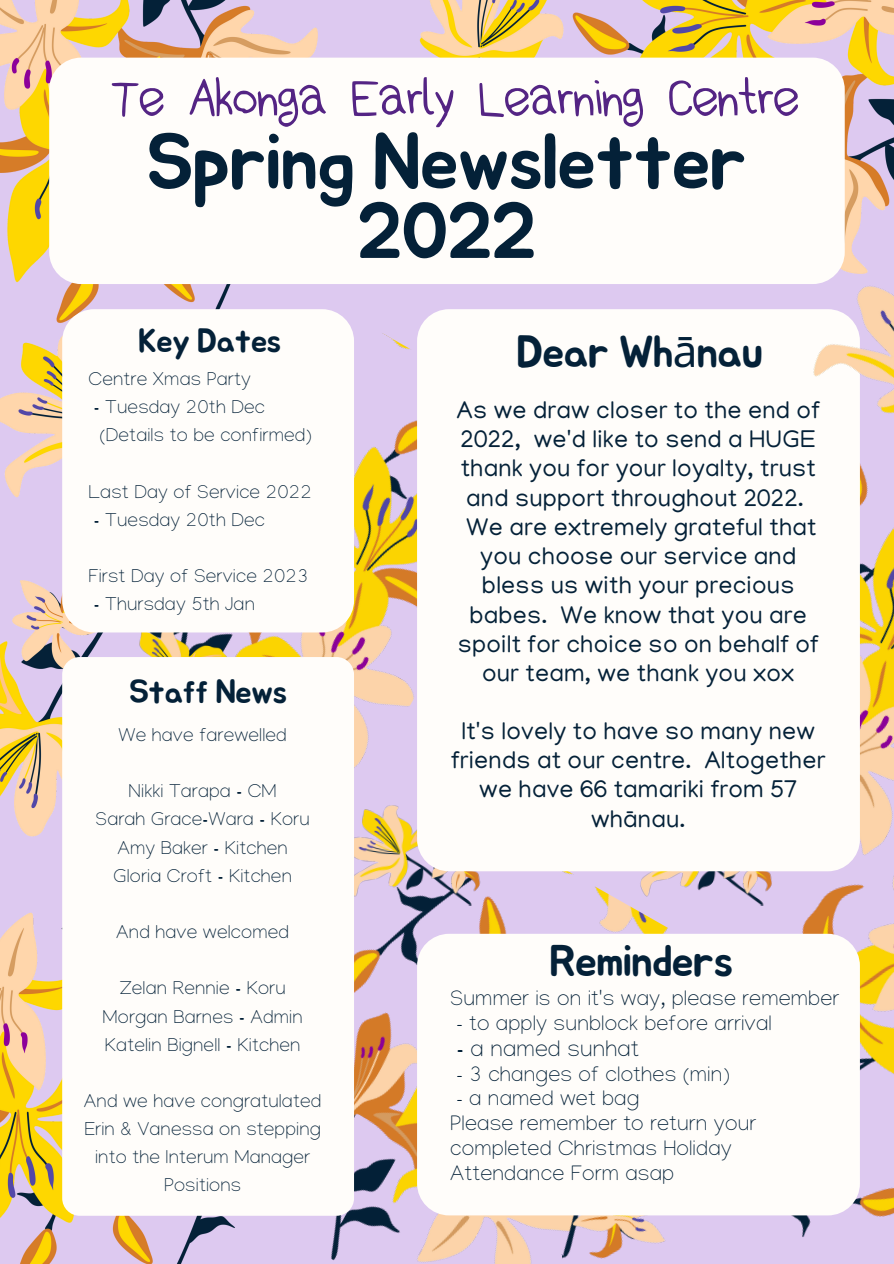
<style>
.page{position:relative;width:894px;height:1264px;background:#fff}
.page>*{position:absolute;margin:0;border:0;box-sizing:border-box;transform-origin:0 0}
.t1{font:78.6px/69.8px "Jua";letter-spacing:-.025em;color:#042138;text-align:center}
.t2{font:59.25px "Kid Sans";color:#542484}
.t3{font:44.25px "Jua";letter-spacing:-.025em;color:#042138}
.t4{font:33px "Jua";letter-spacing:-.025em;color:#042138}
.t5{font:24.75px/29.2px "Manjari";letter-spacing:.01em;color:#042138;text-align:center}
.t6{font:100 23.25px "Manjari";letter-spacing:.01em;color:#042138}
.t7{font:100 21.75px/24.8px "Manjari";letter-spacing:.01em;color:#042138}
.t8{font:100 19.35px/28.2px "Manjari";letter-spacing:.01em;color:#042138;text-align:center}
.s1{font-family:"Noto Sans"}
</style>
<div class="page">
<img style="left:302px;top:284px;width:261px;height:496px">
<img style="left:0;top:0;width:317px;height:499px">
<img style="left:859px;top:596px;width:34px;height:224px">
<img style="left:396px;top:0;width:376px;height:58px">
<div style="left:49px;top:58px;width:795px;height:226px;background:#fffdfa;border-radius:32px"></div>
<img style="left:275px;top:780px;width:204px;height:483px">
<img style="left:354px;top:797px;width:125px;height:112px">
<div style="left:417px;top:309px;width:442px;height:562px;background:#fffdfa;border-radius:32px"></div>
<img style="left:0;top:876px;width:275px;height:387px">
<img style="left:124px;top:632px;width:178px;height:25px">
<img style="left:0;top:499px;width:124px;height:377px">
<div style="left:62px;top:657px;width:292px;height:558px;background:#fffdfa;border-radius:18px"></div>
<img style="left:479px;top:820px;width:414px;height:443px">
<div style="left:62px;top:309px;width:292px;height:323px;background:#fffdfa;border-radius:32px"></div>
<div style="left:417px;top:933px;width:442px;height:282px;background:#fffdfa;border-radius:32px"></div>
<img style="left:772px;top:0;width:121px;height:596px">
<h2 class="t2" style="left:111px;top:73px;width:688px">Te Akonga Early Learning Centre</h2>
<h1 class="t1" style="left:146px;top:130px;width:602px">Spring Newsletter<br>2022</h1>
<h3 class="t4" style="left:138px;top:325px;width:145px">Key Dates</h3>
<p class="t8" style="left:88px;top:368px;width:164px">Centre Xmas Party</p>
<p class="t8" style="left:94px;top:396px;width:219px;text-align:left">- Tuesday 20th Dec (Details to be confirmed)</p>
<p class="t8" style="left:88px;top:481px;width:224px">Last Day of Service 2022</p>
<p class="t8" style="left:94px;top:509px;width:172px">- Tuesday 20th Dec</p>
<p class="t8" style="left:88px;top:565px;width:221px">First Day of Service 2023</p>
<p class="t8" style="left:94px;top:593px;width:162px">- Thursday 5th Jan</p>
<h3 class="t4" style="left:129px;top:676px;width:160px">Staff News</h3>
<p class="t8" style="left:118px;top:724px;width:170px">We have farewelled</p>
<p class="t8" style="left:96px;top:780px;width:215px">Nikki Tarapa - CM<br>Sarah Grace-Wara - Koru<br>Amy Baker - Kitchen<br>Gloria Croft - Kitchen</p>
<p class="t8" style="left:116px;top:921px;width:174px">And have welcomed</p>
<p class="t8" style="left:103px;top:977px;width:201px">Zelan Rennie - Koru<br>Morgan Barnes - Admin<br>Katelin Bignell - Kitchen</p>
<p class="t8" style="left:84px;top:1090px;width:239px">And we have congratulated<br>Erin &amp; Vanessa on stepping into the Interum Manager<br>Positions</p>
<h3 class="t3" style="left:516px;top:331px;width:248px">Dear Wh<span class="s1">ā</span>nau</h3>
<p class="t5" style="left:456px;top:398px;width:365px">As we draw closer to the end of<br>2022, we'd like to send a HUGE thank you for your loyalty, trust and support throughout 2022.<br>We are extremely grateful that you choose our service and bless us with your precious babes. We know that you are spoilt for choice so on behalf of our team, we thank you xox</p>
<p class="t5" style="left:451px;top:719px;width:376px">It's lovely to have so many new friends at our centre. Altogether we have 66 tamariki from 57 whānau.</p>
<h3 class="t3" style="left:549px;top:940px;width:185px">Reminders</h3>
<p class="t7" style="left:450px;top:989px;width:390px">Summer is on it's way, please remember</p>
<p class="t7" style="left:456px;top:1014px;width:317px">- to apply sunblock before arrival</p>
<p class="t6" style="left:456px;top:1039px;width:184px">- a named sunhat</p>
<p class="t7" style="left:456px;top:1064px;width:275px">- 3 changes of clothes (min)</p>
<p class="t7" style="left:450px;top:1089px;width:307px">- a named wet bag<br>Please remember to return your completed Christmas Holiday<br>Attendance Form asap</p>
</div>
